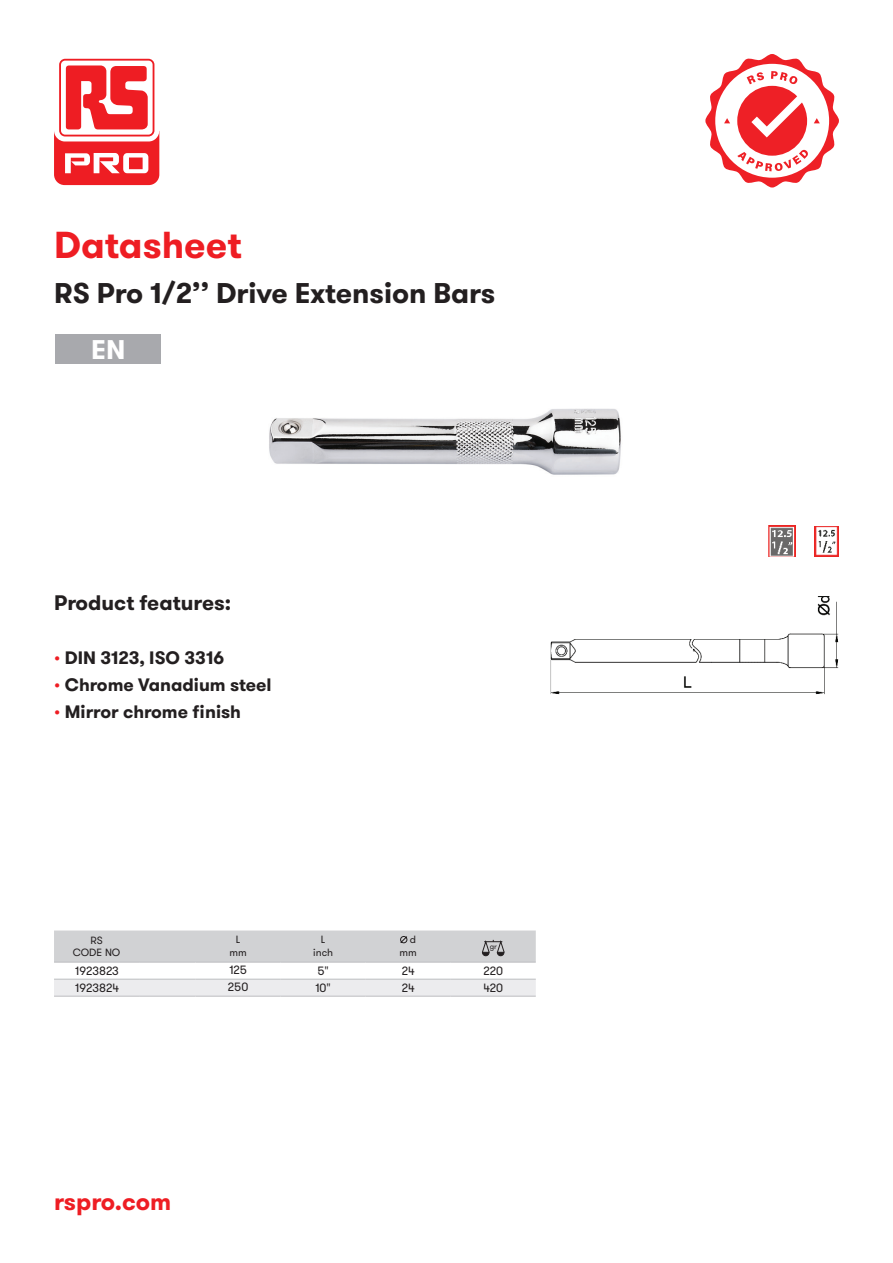
<style>
.page{position:relative;width:893px;height:1263px;background:#fff}
.page>*{position:absolute;margin:0;border:0;box-sizing:border-box;transform-origin:0 0}
.t1{font:700 37.5px "GT Walsheim Pro";color:#ee1d23}
.t2{font:700 28.5px "GT Walsheim Pro";color:#231f20}
.t3{font:700 27px "GT Walsheim Pro";color:#fff}
.t4{font:700 24px "GT Walsheim Pro";letter-spacing:-.005em;color:#ee1d23}
.t5{font:700 21px "GT Walsheim Pro";color:#231f20}
.t6{font:700 18px "GT Walsheim Pro";color:#231f20}
.t7{font:12px "GT Walsheim Pro";color:#231f20}
.t8{font:10.5px/12.6px "GT Walsheim Pro";color:#231f20;text-align:center}
.t9{font:7.5px "GT Walsheim Pro";color:#231f20}
.s1{font-weight:400;color:#ee1d23}
</style>
<div class="page">
<img style="left:269px;top:408px;width:352px;height:67px">
<div style="left:56px;top:334px;width:105px;height:30px;background:#a8a9ad"></div>
<hr style="left:54px;top:996px;width:85px;height:1px;background:#bcbdc0">
<hr style="left:139px;top:996px;width:57px;height:1px;background:#bcbdc0">
<hr style="left:196px;top:996px;width:85px;height:1px;background:#bcbdc0">
<hr style="left:281px;top:996px;width:85px;height:1px;background:#bcbdc0">
<hr style="left:366px;top:996px;width:85px;height:1px;background:#bcbdc0">
<hr style="left:451px;top:996px;width:85px;height:1px;background:#bcbdc0">
<svg style="left:54px;top:930px;width:482px;height:66px"></svg>
<svg style="left:54px;top:54px;width:105px;height:87px"></svg>
<svg style="left:54px;top:59px;width:105px;height:126px"></svg>
<svg style="left:705px;top:54px;width:134px;height:134px"></svg>
<img style="left:551px;top:596px;width:287px;height:98px">
<img style="left:551px;top:596px;width:158px;height:3px">
<img style="left:815px;top:527px;width:23px;height:29px">
<img style="left:768px;top:526px;width:27px;height:30px">
<h1 class="t1" style="left:54px;top:220px;width:189px">Datasheet</h1>
<h2 class="t2" style="left:54px;top:274px;width:443px">RS Pro 1/2’’ Drive Extension Bars</h2>
<h3 class="t3" style="left:91px;top:332px;width:36px">EN</h3>
<p class="t5" style="left:54px;top:589px;width:179px">Product features:</p>
<p class="t6" style="left:54px;top:646px;width:172px"><span class="s1">•</span> DIN 3123, ISO 3316</p>
<p class="t6" style="left:54px;top:673px;width:219px"><span class="s1">•</span> Chrome Vanadium steel</p>
<p class="t6" style="left:54px;top:700px;width:189px"><span class="s1">•</span> Mirror chrome finish</p>
<p class="t8" style="left:73px;top:934px;width:49px;line-height:12px">RS<br>CODE NO</p>
<p class="t8" style="left:229px;top:933px;width:19px">L mm</p>
<p class="t8" style="left:313px;top:933px;width:21px">L inch</p>
<p class="t8" style="left:400px;top:933px;width:19px;text-align:right">d mm</p>
<p class="t9" style="left:490px;top:941px;width:9px">gr</p>
<p class="t7" style="left:75px;top:963px;width:45px">1923823</p>
<p class="t7" style="left:229px;top:962px;width:19px">125</p>
<p class="t7" style="left:317px;top:963px;width:13px">5"</p>
<p class="t7" style="left:402px;top:963px;width:14px">24</p>
<p class="t7" style="left:483px;top:963px;width:21px">220</p>
<p class="t7" style="left:75px;top:980px;width:45px">1923824</p>
<p class="t7" style="left:228px;top:979px;width:22px">250</p>
<p class="t7" style="left:315px;top:980px;width:17px">10"</p>
<p class="t7" style="left:402px;top:980px;width:14px">24</p>
<p class="t7" style="left:483px;top:980px;width:21px">420</p>
<h3 class="t4" style="left:54px;top:1186px;width:119px">rspro.com</h3>
</div>
